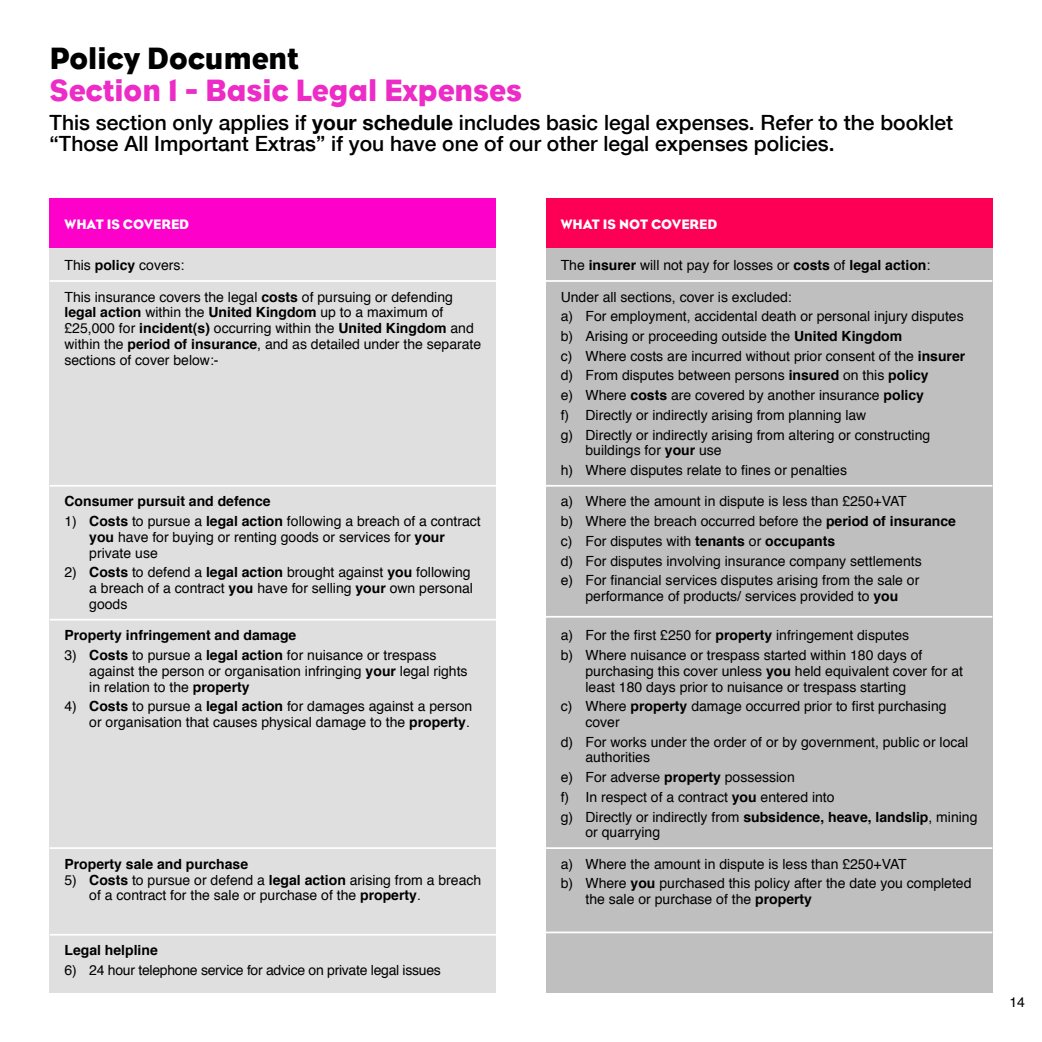
<style>
.page{position:relative;width:1042px;height:1042px;background:#fff}
.page>*{position:absolute;margin:0;border:0;box-sizing:border-box;transform-origin:0 0}
.t1{font:31.5px "Bureau Eagle";color:#ed2bc7}
.t2{font:31.5px "Bureau Eagle";color:#000}
.t3{font:500 21px/21px "Helvetica Neue";color:#000}
.t4{font:14px/19.6px "Helvetica";color:#000}
.t5{font:700 14px "Helvetica";color:#000}
.t6{font:14px "Helvetica";letter-spacing:-.02em;color:#000}
.t7{font:14px "Bureau Eagle";color:#fff}
.s1{font-weight:700}
</style>
<div class="page">
<div style="left:50px;top:248px;width:446px;height:744px;background:#dfdfdf"></div>
<div style="left:546px;top:248px;width:446px;height:744px;background:#bfbfbf"></div>
<hr style="left:50px;top:280px;width:446px;height:2px;background:#fff">
<hr style="left:50px;top:485px;width:446px;height:2px;background:#fff">
<hr style="left:50px;top:619px;width:446px;height:1px;background:#fff">
<hr style="left:50px;top:847px;width:446px;height:2px;background:#fff">
<hr style="left:50px;top:934px;width:446px;height:1px;background:#fff">
<hr style="left:546px;top:280px;width:446px;height:2px;background:#fff">
<hr style="left:546px;top:485px;width:446px;height:2px;background:#fff">
<hr style="left:546px;top:616px;width:446px;height:1px;background:#fff">
<hr style="left:546px;top:847px;width:446px;height:2px;background:#fff">
<hr style="left:546px;top:931px;width:446px;height:2px;background:#fff">
<div style="left:50px;top:198px;width:446px;height:50px;background:#fd00ca"></div>
<div style="left:546px;top:198px;width:446px;height:50px;background:#fd0055"></div>
<h1 class="t2" style="left:50px;top:41px;width:251px">Policy Document</h1>
<h1 class="t1" style="left:50px;top:72px;width:474px">Section 1 - Basic Legal Expenses</h1>
<h2 class="t3" style="left:50px;top:111px;width:905px">This section only applies if <span class="s1">your schedule</span> includes basic legal expenses. Refer to the booklet “Those All Important Extras” if you have one of our other legal expenses policies.</h2>
<p class="t7" style="left:64px;top:216px;width:126px">WHAT IS COVERED</p>
<p class="t7" style="left:561px;top:216px;width:158px">WHAT IS NOT COVERED</p>
<p class="t4" style="left:64px;top:256px;width:121px">This <span class="s1">policy</span> covers:</p>
<p class="t4" style="left:64px;top:289px;width:418px;line-height:15.8px">This insurance covers the legal <span class="s1">costs</span> of pursuing or defending <span class="s1">legal action</span> within the <span class="s1">United Kingdom</span> up to a maximum of £25,000 for <span class="s1">incident(s)</span> occurring within the <span class="s1">United Kingdom</span> and within the <span class="s1">period of insurance</span>, and as detailed under the separate sections of cover below:-</p>
<p class="t5" style="left:64px;top:490px;width:208px">Consumer pursuit and defence</p>
<p class="t4" style="left:89px;top:514px;width:393px;line-height:15.8px;text-indent:-25px">1) <span class="s1">Costs</span> to pursue a <span class="s1">legal action</span> following a breach of a contract <span class="s1">you</span> have for buying or renting goods or services for <span class="s1">your </span>private use</p>
<p class="t4" style="left:89px;top:565px;width:385px;line-height:15.8px;text-indent:-25px">2) <span class="s1">Costs</span> to defend a <span class="s1">legal action</span> brought against <span class="s1">you</span> following a breach of a contract <span class="s1">you</span> have for selling <span class="s1">your</span> own personal goods</p>
<p class="t5" style="left:64px;top:624px;width:233px">Property infringement and damage</p>
<p class="t4" style="left:89px;top:648px;width:380px;line-height:15.8px;text-indent:-25px">3) <span class="s1">Costs</span> to pursue a <span class="s1">legal action</span> for nuisance or trespass against the person or organisation infringing <span class="s1">your</span> legal rights in relation to the <span class="s1">property</span></p>
<p class="t4" style="left:64px;top:699px;width:409px;line-height:15.8px;text-align:right">4) <span class="s1">Costs</span> to pursue a <span class="s1">legal action</span> for damages against a person or organisation that causes physical damage to the <span class="s1">property</span>.</p>
<p class="t5" style="left:64px;top:852px;width:185px">Property sale and purchase</p>
<p class="t4" style="left:89px;top:872px;width:393px;line-height:15.8px;text-indent:-25px">5) <span class="s1">Costs</span> to pursue or defend a <span class="s1">legal action</span> arising from a breach of a contract for the sale or purchase of the <span class="s1">property</span>.</p>
<p class="t5" style="left:64px;top:939px;width:95px">Legal helpline</p>
<p class="t6" style="left:64px;top:959px;width:378px">6) 24 hour telephone service for advice on private legal issues</p>
<p class="t4" style="left:561px;top:256px;width:371px">The <span class="s1">insurer</span> will not pay for losses or <span class="s1">costs</span> of <span class="s1">legal action</span>:</p>
<p class="t4" style="left:561px;top:287px;width:406px">Under all sections, cover is excluded:<br>a) For employment, accidental death or personal injury disputes b) Arising or proceeding outside the <span class="s1">United Kingdom<br></span>c) Where costs are incurred without prior consent of the <span class="s1">insurer </span>d) From disputes between persons <span class="s1">insured</span> on this <span class="s1">policy<br></span>e) Where <span class="s1">costs</span> are covered by another insurance <span class="s1">policy<br></span>f) Directly or indirectly arising from planning law<br>g) Directly or indirectly arising from altering or constructing</p>
<p class="t4" style="left:561px;top:441px;width:288px;text-indent:25px">buildings for <span class="s1">your</span> use<br>h) Where disputes relate to fines or penalties</p>
<p class="t4" style="left:561px;top:492px;width:397px">a) Where the amount in dispute is less than £250+VAT<br>b) Where the breach occurred before the <span class="s1">period of insurance </span>c) For disputes with <span class="s1">tenants</span> or <span class="s1">occupants<br></span>d) For disputes involving insurance company settlements<br>e) For financial services disputes arising from the sale or</p>
<p class="t4" style="left:585px;top:587px;width:314px">performance of products/ services provided to <span class="s1">you</span></p>
<p class="t4" style="left:561px;top:626px;width:363px">a) For the first £250 for <span class="s1">property</span> infringement disputes b) Where nuisance or trespass started within 180 days of</p>
<p class="t4" style="left:585px;top:663px;width:379px;line-height:15.8px">purchasing this cover unless <span class="s1">you</span> held equivalent cover for at least 180 days prior to nuisance or trespass starting</p>
<p class="t4" style="left:585px;top:699px;width:363px;line-height:15.8px;text-indent:-25px">c) Where <span class="s1">property</span> damage occurred prior to first purchasing cover</p>
<p class="t4" style="left:585px;top:734px;width:384px;line-height:15.8px;text-indent:-25px">d) For works under the order of or by government, public or local authorities</p>
<p class="t4" style="left:561px;top:768px;width:418px">e) For adverse <span class="s1">property</span> possession<br>f) In respect of a contract <span class="s1">you</span> entered into<br>g) Directly or indirectly from <span class="s1">subsidence, heave, landslip</span>, mining</p>
<p class="t4" style="left:585px;top:823px;width:76px">or quarrying</p>
<p class="t4" style="left:561px;top:854px;width:412px">a) Where the amount in dispute is less than £250+VAT<br>b) Where <span class="s1">you</span> purchased this policy after the date you completed</p>
<p class="t4" style="left:585px;top:890px;width:228px">the sale or purchase of the <span class="s1">property</span></p>
<p class="t4" style="left:1009px;top:992px;width:17px">14</p>
</div>
